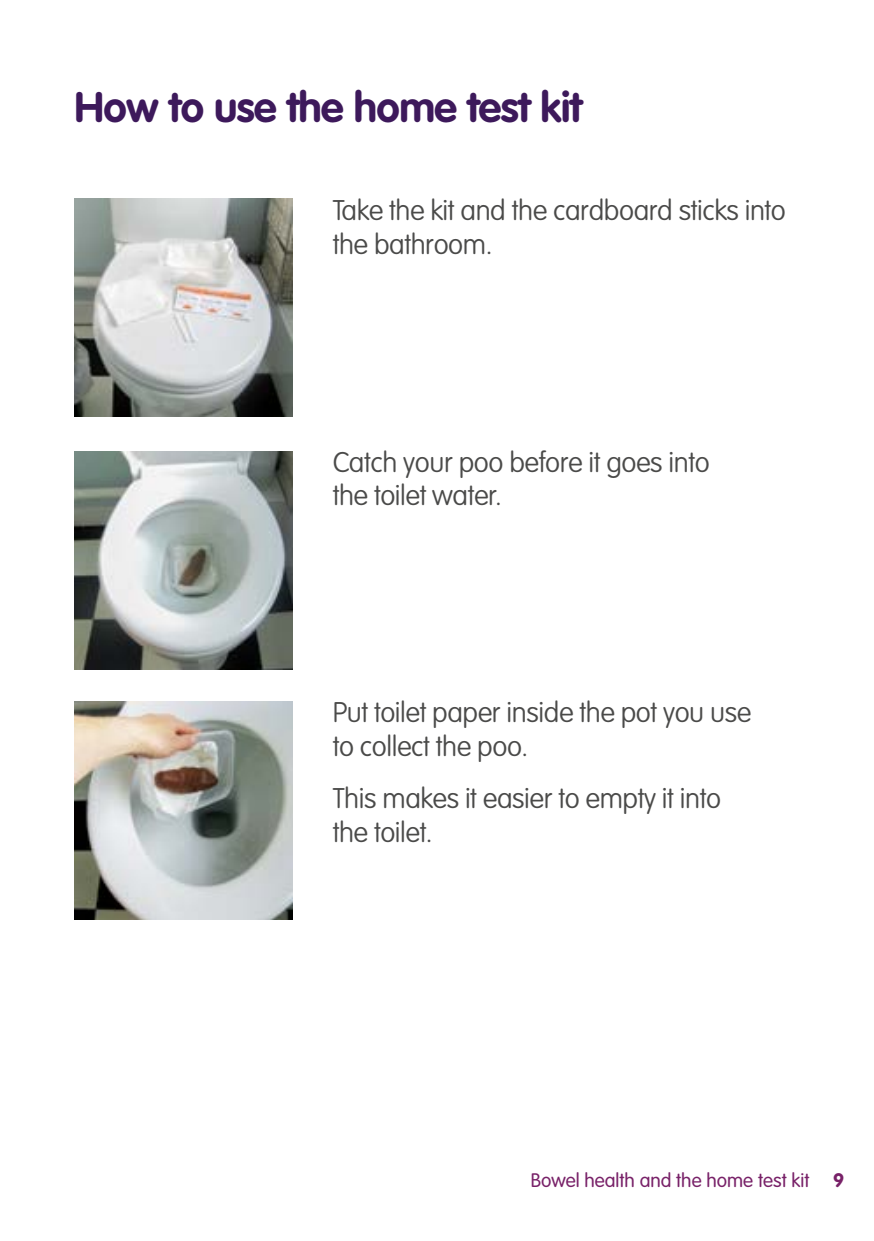
<style>
.page{position:relative;width:874px;height:1241px;background:#fff}
.page>*{position:absolute;margin:0;border:0;box-sizing:border-box;transform-origin:0 0}
.t1{font:700 42px "VAG Rounded Std";letter-spacing:-.015em;color:#3d195b}
.t2{font:100 28px/33.6px "VAG Rounded Std";letter-spacing:-.015em;color:#4a4a49}
.t3{font:300 19.25px "VAG Rounded Std";color:#782168}
.s1{font-weight:700}
</style>
<div class="page">
<img style="left:74px;top:701px;width:219px;height:218px">
<img style="left:74px;top:451px;width:219px;height:218px">
<img style="left:74px;top:198px;width:219px;height:219px">
<h1 class="t1" style="left:74px;top:82px;width:509px">How to use the home test kit</h1>
<p class="t2" style="left:332px;top:194px;width:454px">Take the kit and the cardboard sticks into the bathroom.</p>
<p class="t2" style="left:332px;top:446px;width:378px">Catch your poo before it goes into the toilet water.</p>
<p class="t2" style="left:332px;top:696px;width:420px">Put toilet paper inside the pot you use to collect the poo.</p>
<p class="t2" style="left:332px;top:782px;width:389px">This makes it easier to empty it into the toilet.</p>
<p class="t3" style="left:530px;top:1169px;width:315px">Bowel health and the home test kit <span class="s1">9</span></p>
</div>
